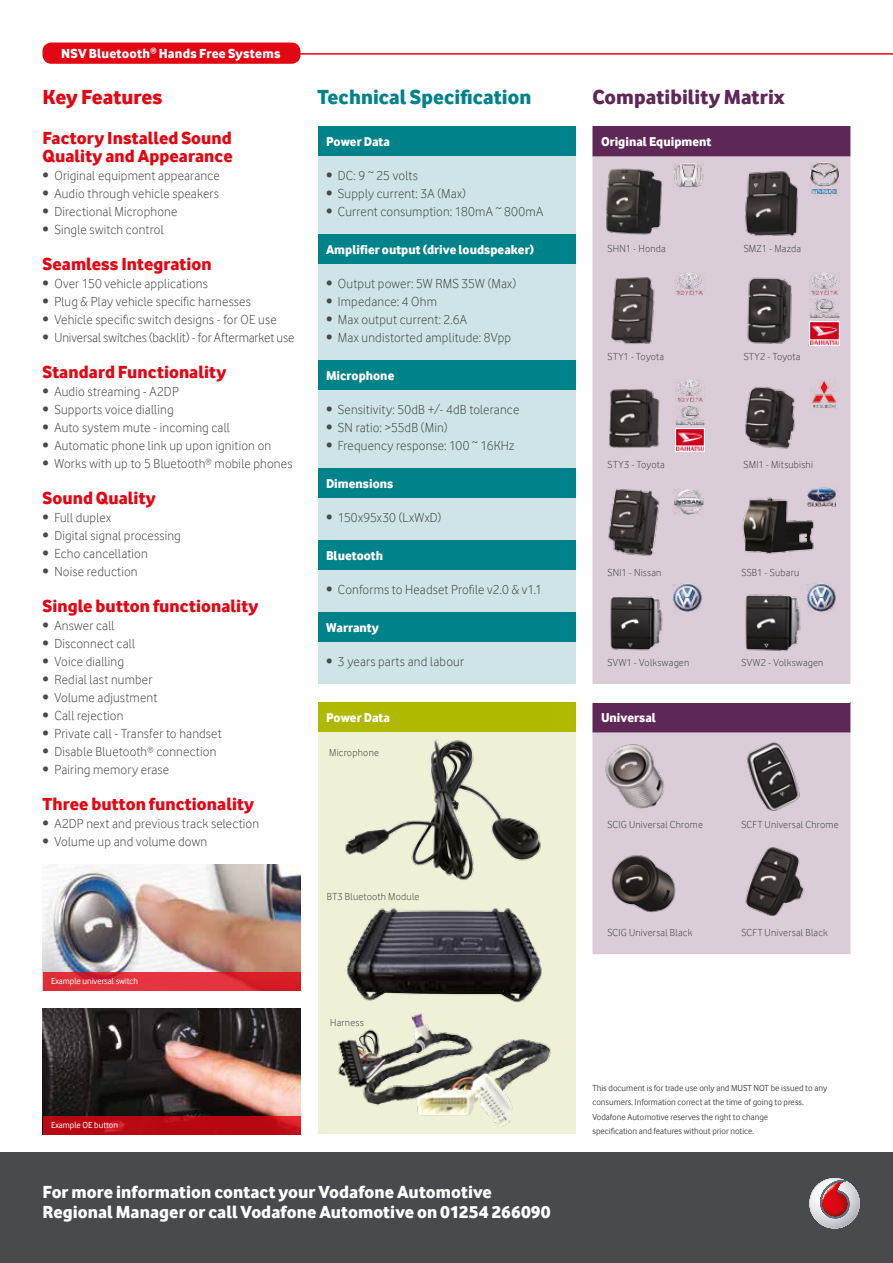
<style>
.page{position:relative;width:893px;height:1263px;background:#fff}
.page>*{position:absolute;margin:0;border:0;box-sizing:border-box;transform-origin:0 0}
.t1{font:21px "Vodafone Ex B";color:#00828a}
.t2{font:21px "Vodafone Ex B";color:#5f2757}
.t3{font:21px "Vodafone Ex B";color:#e30613}
.t4{font:18px/18px "Vodafone Ex B";letter-spacing:.005em;color:#e30613}
.t5{font:18px/19.5px "Vodafone Ex B";color:#fff}
.t6{font:13.5px "Vodafone Lt";letter-spacing:.015em;color:#484b4d}
.t7{font:13.5px "Vodafone Lt";letter-spacing:-.005em;color:#484b4d}
.t8{font:13.5px "Vodafone Ex B";letter-spacing:.015em;color:#fff}
.t9{font:13.2px "Vodafone Ex B";color:#fff}
.t10{font:10.5px "Vodafone Lt";letter-spacing:.025em;color:#484b4d}
.t11{font:9px/14.4px "Vodafone Rg";color:#484b4d}
.t12{font:9px "Vodafone Rg";color:#fff}
</style>
<div class="page">
<div style="left:0;top:1152px;width:893px;height:111px;background:#484b4d"></div>
<svg style="left:810px;top:1178px;width:50px;height:50px"></svg>
<svg style="left:821px;top:1180px;width:28px;height:39px"></svg>
<hr style="left:117px;top:53px;width:776px;height:2px;background:#e30613">
<div style="left:43px;top:43px;width:257px;height:21px;background:#e30613;border-radius:9px"></div>
<div style="left:317px;top:126px;width:258px;height:31px;background:#00828a"></div>
<div style="left:317px;top:157px;width:258px;height:77px;background:#cfe4e7"></div>
<div style="left:317px;top:702px;width:258px;height:31px;background:#afb900"></div>
<div style="left:317px;top:733px;width:258px;height:401px;background:#eff0d6"></div>
<div style="left:592px;top:126px;width:258px;height:31px;background:#5f2757"></div>
<div style="left:592px;top:157px;width:258px;height:797px;background:#dbcdd7"></div>
<div style="left:592px;top:684px;width:258px;height:18px;background:#fff"></div>
<div style="left:317px;top:234px;width:258px;height:31px;background:#00828a"></div>
<div style="left:317px;top:265px;width:258px;height:95px;background:#cfe4e7"></div>
<div style="left:317px;top:468px;width:258px;height:31px;background:#00828a"></div>
<div style="left:317px;top:499px;width:258px;height:41px;background:#cfe4e7"></div>
<div style="left:317px;top:612px;width:258px;height:31px;background:#00828a"></div>
<div style="left:317px;top:643px;width:258px;height:41px;background:#cfe4e7"></div>
<div style="left:317px;top:540px;width:258px;height:31px;background:#00828a"></div>
<div style="left:317px;top:571px;width:258px;height:41px;background:#cfe4e7"></div>
<img style="left:43px;top:1008px;width:257px;height:108px">
<img style="left:43px;top:864px;width:257px;height:108px">
<svg style="left:43px;top:972px;width:257px;height:18px;fill:#e3323c"></svg>
<svg style="left:43px;top:1116px;width:257px;height:18px;fill:#b90811"></svg>
<div style="left:317px;top:360px;width:258px;height:31px;background:#00828a"></div>
<div style="left:317px;top:391px;width:258px;height:77px;background:#cfe4e7"></div>
<img style="left:338px;top:1013px;width:213px;height:114px">
<img style="left:346px;top:908px;width:196px;height:95px">
<img style="left:345px;top:739px;width:196px;height:141px">
<img style="left:674px;top:164px;width:29px;height:23px">
<img style="left:605px;top:164px;width:59px;height:75px">
<img style="left:741px;top:167px;width:61px;height:74px">
<img style="left:810px;top:163px;width:29px;height:32px">
<img style="left:610px;top:275px;width:47px;height:72px">
<img style="left:742px;top:273px;width:54px;height:75px">
<img style="left:810px;top:273px;width:29px;height:23px">
<img style="left:810px;top:299px;width:29px;height:20px">
<img style="left:810px;top:321px;width:29px;height:24px">
<img style="left:675px;top:273px;width:29px;height:23px">
<img style="left:606px;top:484px;width:57px;height:75px">
<img style="left:673px;top:490px;width:30px;height:25px">
<img style="left:737px;top:492px;width:81px;height:67px">
<img style="left:807px;top:487px;width:30px;height:19px">
<img style="left:741px;top:382px;width:58px;height:71px">
<img style="left:810px;top:379px;width:27px;height:29px">
<img style="left:607px;top:386px;width:55px;height:63px">
<img style="left:675px;top:380px;width:30px;height:23px">
<img style="left:675px;top:406px;width:30px;height:20px">
<img style="left:675px;top:428px;width:30px;height:24px">
<img style="left:608px;top:587px;width:57px;height:68px">
<img style="left:743px;top:585px;width:59px;height:72px">
<img style="left:673px;top:583px;width:30px;height:30px">
<img style="left:807px;top:583px;width:29px;height:30px">
<img style="left:603px;top:743px;width:63px;height:68px">
<img style="left:608px;top:852px;width:71px;height:63px">
<img style="left:744px;top:741px;width:59px;height:70px">
<img style="left:740px;top:845px;width:70px;height:73px">
<p class="t8" style="left:61px;top:45px;width:221px">NSV Bluetooth<sup>®</sup> Hands Free Systems</p>
<h1 class="t3" style="left:43px;top:84px;width:122px">Key Features</h1>
<h2 class="t4" style="left:43px;top:128px;width:192px">Factory Installed Sound<br>Quality and Appearance</h2>
<p class="t6" style="left:43px;top:168px;width:179px">• Original equipment appearance</p>
<p class="t6" style="left:43px;top:186px;width:178px">• Audio through vehicle speakers</p>
<p class="t6" style="left:43px;top:204px;width:136px">• Directional Microphone</p>
<p class="t6" style="left:43px;top:222px;width:123px">• Single switch control</p>
<h2 class="t4" style="left:43px;top:254px;width:171px">Seamless Integration</h2>
<p class="t6" style="left:43px;top:276px;width:167px">• Over 150 vehicle applications</p>
<p class="t6" style="left:43px;top:294px;width:210px">• Plug &amp; Play vehicle specific harnesses</p>
<p class="t6" style="left:43px;top:312px;width:236px">• Vehicle specific switch designs - for OE use</p>
<p class="t7" style="left:43px;top:330px;width:253px">• Universal switches (backlit) - for Aftermarket use</p>
<h2 class="t4" style="left:43px;top:362px;width:185px">Standard Functionality</h2>
<p class="t6" style="left:43px;top:384px;width:138px">• Audio streaming - A2DP</p>
<p class="t6" style="left:43px;top:402px;width:132px">• Supports voice dialling</p>
<p class="t6" style="left:43px;top:420px;width:189px">• Auto system mute - incoming call</p>
<p class="t6" style="left:43px;top:438px;width:230px">• Automatic phone link up upon ignition on</p>
<p class="t6" style="left:43px;top:456px;width:251px">• Works with up to 5 Bluetooth<sup>®</sup> mobile phones</p>
<h2 class="t4" style="left:43px;top:488px;width:115px">Sound Quality</h2>
<p class="t6" style="left:43px;top:510px;width:70px">• Full duplex</p>
<p class="t6" style="left:43px;top:528px;width:140px">• Digital signal processing</p>
<p class="t6" style="left:43px;top:546px;width:107px">• Echo cancellation</p>
<p class="t6" style="left:43px;top:564px;width:97px">• Noise reduction</p>
<h2 class="t4" style="left:43px;top:596px;width:217px">Single button functionality</h2>
<p class="t6" style="left:43px;top:618px;width:74px">• Answer call</p>
<p class="t6" style="left:43px;top:636px;width:94px">• Disconnect call</p>
<p class="t6" style="left:43px;top:654px;width:83px">• Voice dialling</p>
<p class="t6" style="left:43px;top:672px;width:111px">• Redial last number</p>
<p class="t6" style="left:43px;top:690px;width:116px">• Volume adjustment</p>
<p class="t6" style="left:43px;top:708px;width:83px">• Call rejection</p>
<p class="t6" style="left:43px;top:726px;width:181px">• Private call - Transfer to handset</p>
<p class="t6" style="left:43px;top:744px;width:175px">• Disable Bluetooth<sup>®</sup> connection</p>
<p class="t6" style="left:43px;top:762px;width:128px">• Pairing memory erase</p>
<h2 class="t4" style="left:43px;top:794px;width:213px">Three button functionality</h2>
<p class="t6" style="left:43px;top:816px;width:218px">• A2DP next and previous track selection</p>
<p class="t6" style="left:43px;top:834px;width:166px">• Volume up and volume down</p>
<p class="t12" style="left:51px;top:976px;width:89px">Example universal switch</p>
<p class="t12" style="left:51px;top:1120px;width:69px">Example OE button</p>
<h1 class="t1" style="left:317px;top:84px;width:215px">Technical Specification</h1>
<h1 class="t2" style="left:592px;top:84px;width:194px">Compatibility Matrix</h1>
<p class="t9" style="left:326px;top:133px;width:65px">Power Data</p>
<p class="t6" style="left:326px;top:168px;width:93px">• DC: 9 ~ 25 volts</p>
<p class="t6" style="left:326px;top:186px;width:142px">• Supply current: 3A (Max)</p>
<p class="t6" style="left:326px;top:204px;width:219px">• Current consumption: 180mA ~ 800mA</p>
<p class="t9" style="left:326px;top:241px;width:210px">Amplifier output (drive loudspeaker)</p>
<p class="t6" style="left:326px;top:276px;width:192px">• Output power: 5W RMS 35W (Max)</p>
<p class="t6" style="left:326px;top:294px;width:112px">• Impedance: 4 Ohm</p>
<p class="t6" style="left:326px;top:312px;width:143px">• Max output current: 2.6A</p>
<p class="t6" style="left:326px;top:330px;width:187px">• Max undistorted amplitude: 8Vpp</p>
<p class="t9" style="left:326px;top:367px;width:70px">Microphone</p>
<p class="t6" style="left:326px;top:402px;width:195px">• Sensitivity: 50dB +/- 4dB tolerance</p>
<p class="t6" style="left:326px;top:420px;width:123px">• SN ratio: &gt;55dB (Min)</p>
<p class="t6" style="left:326px;top:438px;width:190px">• Frequency response: 100 ~ 16KHz</p>
<p class="t9" style="left:326px;top:475px;width:69px">Dimensions</p>
<p class="t6" style="left:326px;top:510px;width:117px">• 150x95x30 (LxWxD)</p>
<p class="t9" style="left:326px;top:547px;width:59px">Bluetooth</p>
<p class="t6" style="left:326px;top:582px;width:217px">• Conforms to Headset Profile v2.0 &amp; v1.1</p>
<p class="t9" style="left:326px;top:619px;width:54px">Warranty</p>
<p class="t6" style="left:326px;top:654px;width:140px">• 3 years parts and labour</p>
<p class="t9" style="left:326px;top:709px;width:65px">Power Data</p>
<p class="t10" style="left:329px;top:747px;width:51px">Microphone</p>
<p class="t10" style="left:327px;top:891px;width:94px">BT3 Bluetooth Module</p>
<p class="t10" style="left:330px;top:1017px;width:35px">Harness</p>
<p class="t9" style="left:601px;top:133px;width:112px">Original Equipment</p>
<p class="t10" style="left:608px;top:243px;width:60px">SHN1 - Honda</p>
<p class="t10" style="left:744px;top:243px;width:59px">SMZ1 - Mazda</p>
<p class="t10" style="left:608px;top:351px;width:58px">STY1 - Toyota</p>
<p class="t10" style="left:744px;top:351px;width:58px">STY2 - Toyota</p>
<p class="t10" style="left:608px;top:459px;width:59px">STY3 - Toyota</p>
<p class="t10" style="left:743px;top:459px;width:71px">SMI1 - Mitsubishi</p>
<p class="t10" style="left:607px;top:567px;width:56px">SNI1 - Nissan</p>
<p class="t10" style="left:741px;top:567px;width:59px">SSB1 - Subaru</p>
<p class="t10" style="left:607px;top:657px;width:83px">SVW1 - Volkswagen</p>
<p class="t10" style="left:741px;top:657px;width:84px">SVW2 - Volkswagen</p>
<p class="t9" style="left:601px;top:709px;width:56px">Universal</p>
<p class="t10" style="left:607px;top:819px;width:97px">SCIG Universal Chrome</p>
<p class="t10" style="left:741px;top:819px;width:99px">SCFT Universal Chrome</p>
<p class="t10" style="left:607px;top:927px;width:86px">SCIG Universal Black</p>
<p class="t10" style="left:741px;top:927px;width:88px">SCFT Universal Black</p>
<p class="t11" style="left:592px;top:1081px;width:236px">This document is for trade use only and MUST NOT be issued to any consumers. Information correct at the time of going to press.<br>Vodafone Automotive reserves the right to change<br>specification and features without prior notice.</p>
<h2 class="t5" style="left:43px;top:1182px;width:510px">For more information contact your Vodafone Automotive<br>Regional Manager or call Vodafone Automotive on 01254 266090</h2>
</div>
